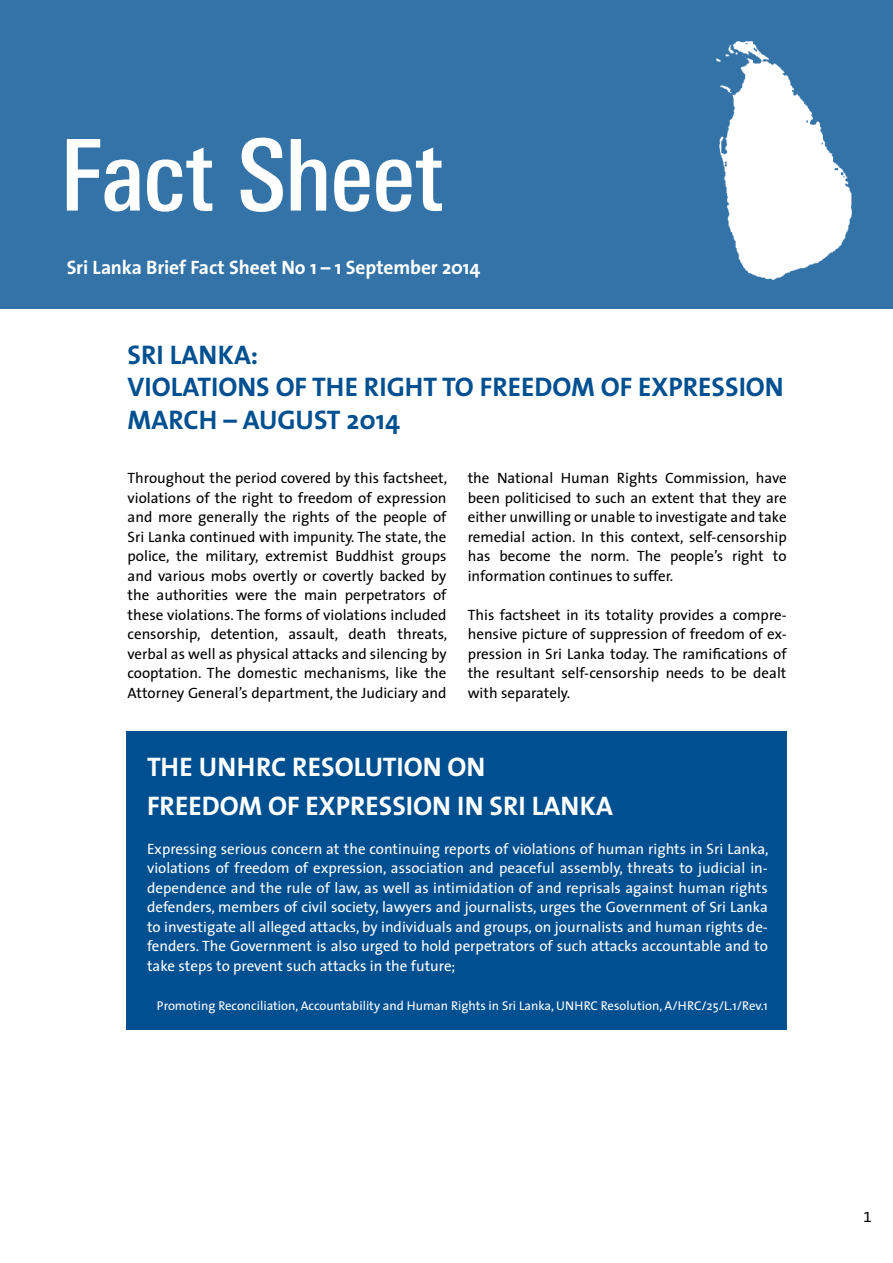
<style>
.page{position:relative;width:893px;height:1263px;background:#fff}
.page>*{position:absolute;margin:0;border:0;box-sizing:border-box;transform-origin:0 0}
.t1{font:500 condensed 99px "Linotype Univers";letter-spacing:-.015em;color:#fff}
.t2{font:700 27px/32.4px "The Sans";color:#005091}
.t3{font:700 27px/39px "The Sans";letter-spacing:.005em;color:#fff;text-align:center}
.t4{font:700 19.5px "The Sans";letter-spacing:-.005em;color:#fff}
.t5{font:15px/19.5px "The Sans";color:#000;text-align:justify}
.t6{font:15px/19.5px "The Sans";color:#fff;text-align:justify}
.t7{font:15px "The Sans Expert";color:#000}
.t8{font:12.75px "The Sans";color:#fff}
</style>
<div class="page">
<div style="left:126px;top:732px;width:661px;height:298px;background:#005091"></div>
<img style="left:0;top:0;width:893px;height:308px">
<h1 class="t1" style="left:59px;top:117px;width:386px">Fact Sheet</h1>
<h3 class="t4" style="left:67px;top:251px;width:415px">SRI LANKA BRIEF FACT SHEET NO 1 – 1 SEPTEMBER 2014</h3>
<h2 class="t2" style="left:128px;top:338px;width:654px">SRI LAN KA:<br>VIOLATIONS OF THE RIGHT TO FREEDOM OF EXPRESSION<br>MARCH – AUGUST 2014</h2>
<p class="t5" style="left:128px;top:468px;width:321px">Throughout the period covered by this factsheet, violations of the right to freedom of expression and more generally the rights of the people of Sri Lanka continued with impunity. The state, the police, the military, extremist Buddhist groups and various mobs overtly or covertly backed by the authorities were the main perpetrators of these violations. The forms of violations included censorship, detention, assault, death threats, verbal as well as physical attacks and silencing by cooptation. The domestic mechanisms, like the Attorney General’s department, the Judiciary and</p>
<p class="t5" style="left:468px;top:468px;width:320px">the National Human Rights Commission, have been politicised to such an extent that they are either unwilling or unable to investigate and take remedial action. In this context, self-censorship has become the norm. The people’s right to information continues to suffer.</p>
<p class="t5" style="left:468px;top:604px;width:320px">This factsheet in its totality provides a compre&shy;hensive picture of suppression of freedom of ex&shy;pression in Sri Lanka today. The ramifications of the resultant self-censorship needs to be dealt with separately.</p>
<h2 class="t3" style="left:147px;top:746px;width:467px">RESOLUTION ON<br>FREEDOM OF EXPRESSION IN SRI LAN KA</h2>
<p class="t6" style="left:147px;top:838px;width:623px">Expressing serious concern at the continuing reports of violations of human rights in Sri Lanka, violations of freedom of expression, association and peaceful assembly, threats to judicial in&shy;dependence and the rule of law, as well as intimidation of and reprisals against human rights defenders, members of civil society, lawyers and journalists, urges the Government of Sri Lanka to investigate all alleged attacks, by individuals and groups, on journalists and human rights de&shy;fenders. The Government is also urged to hold perpetrators of such attacks accountable and to take steps to prevent such attacks in the future;</p>
<p class="t8" style="left:157px;top:995px;width:612px">Promoting Reconciliation, Accountability and Human Rights in Sri Lanka, UNHRC Resolution, A/HRC/25/L.1/Rev.1</p>
<h2 class="t3" style="left:147px;top:746px;width:107px">THE UNHRC</h2>
<p class="t7" style="left:863px;top:1204px;width:10px">1</p>
</div>
